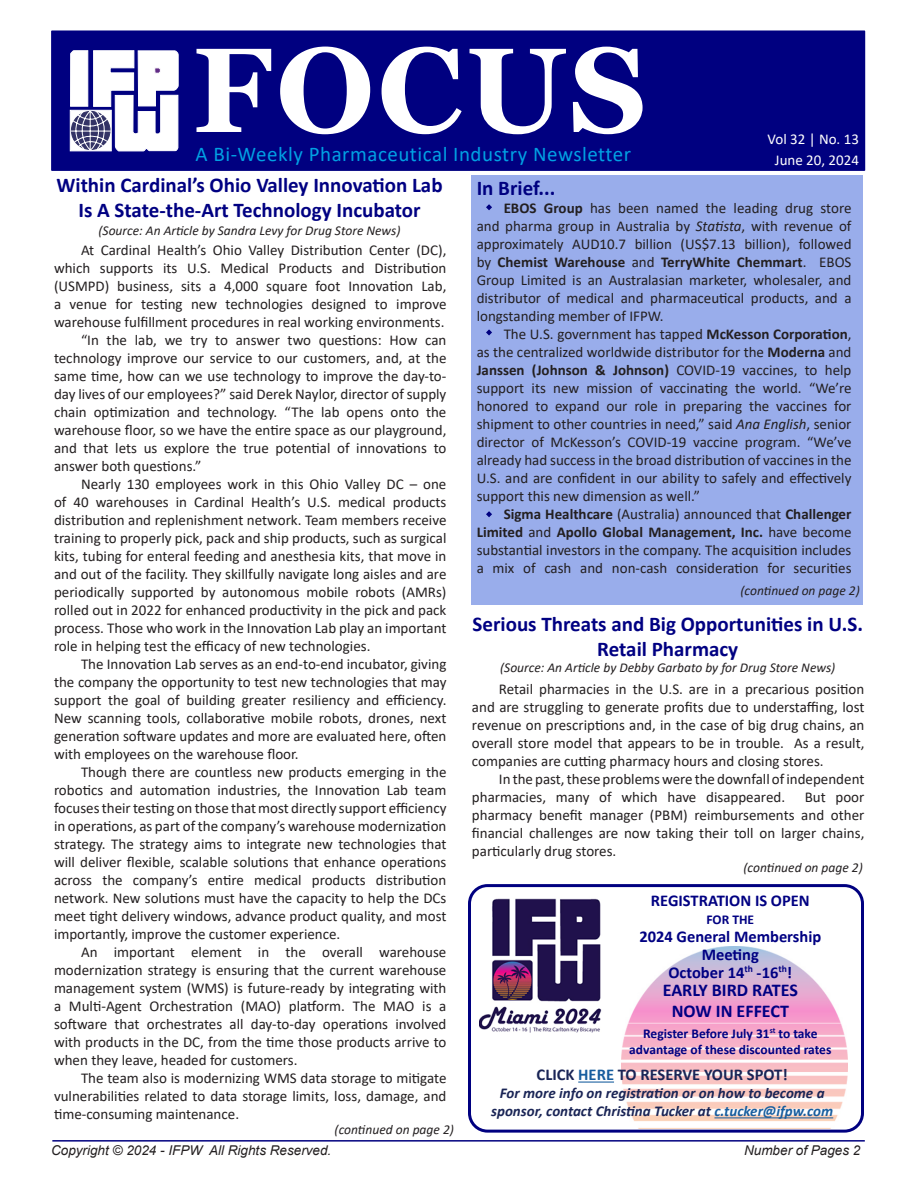
<style>
.page{position:relative;width:918px;height:1188px;background:#fff}
.page>*{position:absolute;margin:0;border:0;box-sizing:border-box;transform-origin:0 0}
.t1{font:700 120px "Georgia";letter-spacing:.025em;color:#fff}
.t2{font:700 21px/25.2px "Calibri";color:#000082;text-align:center}
.t3{font:21px "Calibri";letter-spacing:.025em;color:#00a1e3}
.t4{font:700 21px "Calibri";color:#000080}
.t5{font:700 18px "Calibri";color:#000082}
.t6{font:700 16.5px/18px "Calibri";color:#000082;text-align:center}
.t7{font:700 16.5px "Calibri";color:#1a2556}
.t8{font:15px/18px "Calibri";color:#231f20;text-align:justify}
.t9{font:italic 700 15px "Calibri";color:#1a2556}
.Source{font:15px "Calibri";color:#fff}
.t10{font:italic 13.5px "Calibri";color:#231f20}
.t11{font:700 13.5px/16.5px "Calibri";color:#000082;text-align:center}
.t12{font:italic 13.5px "Arial";color:#231f20}
.s1{font-weight:700}
.s2{font-style:italic}
.s3{color:#175d9e}
</style>
<div class="page">
<div style="left:472px;top:176px;width:391px;height:429px;background:#99adeb"></div>
<div style="left:51px;top:30px;width:814px;height:141px;background:#000080;border:2px solid #000080"></div>
<svg style="left:486px;top:204px;width:6px;height:7px"></svg>
<svg style="left:486px;top:329px;width:6px;height:7px"></svg>
<svg style="left:486px;top:511px;width:6px;height:7px"></svg>
<hr style="left:52px;top:1140px;width:813px;height:2px;background:#000080">
<svg style="left:70px;top:50px;width:109px;height:101px;background:#cacae0"></svg>
<img style="left:621px;top:946px;width:226px;height:183px">
<hr style="left:578px;top:1082px;width:36px;height:1px;background:#175d9e">
<hr style="left:714px;top:1117px;width:119px;height:1px;background:#175d9e">
<img style="left:480px;top:898px;width:122px;height:135px">
<div style="left:468px;top:884px;width:396px;height:249px;border:3px solid #000080;border-radius:18px"></div>
<p class="t1" style="left:192px;top:13px;width:456px">FOCUS</p>
<p class="t3" style="left:195px;top:140px;width:437px">A Bi-Weekly Pharmaceutical Industry Newsletter</p>
<p class="Source" style="left:775px;top:149px;width:86px">June 20, 2024</p>
<p class="Source" style="left:768px;top:128px;width:93px">Vol 32 | No. 13</p>
<p class="t2" style="left:56px;top:172px;width:388px">Within Cardinal’s Ohio Valley Innovation Lab<br>Is A State-the-Art Technology Incubator</p>
<p class="t10" style="left:99px;top:221px;width:304px">(Source: An Article by Sandra Levy for Drug Store News)</p>
<p class="t8" style="left:54px;top:241px;width:394px;text-indent:27px">At Cardinal Health’s Ohio Valley Distribution Center (DC), which supports its U.S. Medical Products and Distribution (USMPD) business, sits a 4,000 square foot Innovation Lab, a venue for testing new technologies designed to improve warehouse fulfillment procedures in real working environments.</p>
<p class="t8" style="left:54px;top:331px;width:394px;text-indent:27px">“In the lab, we try to answer two questions: How can technology improve our service to our customers, and, at the same time, how can we use technology to improve the day-to&shy;day lives of our employees?” said Derek Naylor, director of supply chain optimization and technology. “The lab opens onto the warehouse floor, so we have the entire space as our playground, and that lets us explore the true potential of innovations to answer both questions.”</p>
<p class="t8" style="left:54px;top:475px;width:394px;text-indent:27px">Nearly 130 employees work in this Ohio Valley DC – one of 40 warehouses in Cardinal Health’s U.S. medical products distribution and replenishment network. Team members receive training to properly pick, pack and ship products, such as surgical kits, tubing for enteral feeding and anesthesia kits, that move in and out of the facility. They skillfully navigate long aisles and are periodically supported by autonomous mobile robots (AMRs) rolled out in 2022 for enhanced productivity in the pick and pack process. Those who work in the Innovation Lab play an important role in helping test the efficacy of new technologies.</p>
<p class="t8" style="left:54px;top:655px;width:394px;text-indent:27px">The Innovation Lab serves as an end-to-end incubator, giving the company the opportunity to test new technologies that may support the goal of building greater resiliency and efficiency.<br>New scanning tools, collaborative mobile robots, drones, next generation software updates and more are evaluated here, often with employees on the warehouse floor.</p>
<p class="t8" style="left:54px;top:763px;width:394px;text-indent:27px">Though there are countless new products emerging in the robotics and automation industries, the Innovation Lab team focuses their testing on those that most directly support efficiency in operations, as part of the company’s warehouse modernization strategy. The strategy aims to integrate new technologies that will deliver flexible, scalable solutions that enhance operations across the company’s entire medical products distribution network. New solutions must have the capacity to help the DCs meet tight delivery windows, advance product quality, and most importantly, improve the customer experience.</p>
<p class="t8" style="left:54px;top:943px;width:394px;text-indent:27px">An important element in the overall warehouse modernization strategy is ensuring that the current warehouse management system (WMS) is future-ready by integrating with a Multi-Agent Orchestration (MAO) platform. The MAO is a software that orchestrates all day-to-day operations involved with products in the DC, from the time those products arrive to when they leave, headed for customers.</p>
<p class="t8" style="left:54px;top:1069px;width:394px;text-indent:27px">The team also is modernizing WMS data storage to mitigate vulnerabilities related to data storage limits, loss, damage, and time-consuming maintenance.</p>
<p class="t10" style="left:335px;top:1120px;width:121px">(continued on page 2)</p>
<p class="t4" style="left:477px;top:173px;width:80px">In Brief...</p>
<p class="t8" style="left:477px;top:199px;width:376px;text-indent:27px"><span class="s1">EBOS Group</span> has been named the leading drug store and pharma group in Australia by <span class="s2">Statista</span>, with revenue of approximately AUD10.7 billion (US$7.13 billion), followed by <span class="s1">Chemist Warehouse</span> and <span class="s1">TerryWhite Chemmart</span>. EBOS Group Limited is an Australasian marketer, wholesaler, and distributor of medical and pharmaceutical products, and a longstanding member of IFPW.</p>
<p class="t8" style="left:477px;top:325px;width:376px;text-indent:27px">The U.S. government has tapped <span class="s1">McKesson Corporation</span>, as the centralized worldwide distributor for the <span class="s1">Moderna</span> and <span class="s1">Janssen (Johnson &amp; Johnson)</span> COVID-19 vaccines, to help support its new mission of vaccinating the world. “We’re honored to expand our role in preparing the vaccines for shipment to other countries in need,” said <span class="s2">Ana English</span>, senior director of McKesson’s COVID-19 vaccine program. “We’ve already had success in the broad distribution of vaccines in the U.S. and are confident in our ability to safely and effectively support this new dimension as well.”</p>
<p class="t8" style="left:477px;top:505px;width:376px;text-indent:27px"><span class="s1">Sigma Healthcare</span> (Australia) announced that <span class="s1">Challenger Limited</span> and <span class="s1">Apollo Global Management, Inc.</span> have become substantial investors in the company. The acquisition includes a mix of cash and non-cash consideration for securities</p>
<p class="t10" style="left:741px;top:581px;width:121px">(continued on page 2)</p>
<p class="t2" style="left:473px;top:611px;width:392px">Serious Threats and Big Opportunities in U.S.<br>Retail Pharmacy</p>
<p class="t10" style="left:500px;top:658px;width:337px">(Source: An Article by Debby Garbato by for Drug Store News)</p>
<p class="t8" style="left:472px;top:680px;width:394px;text-indent:27px">Retail pharmacies in the U.S. are in a precarious position and are struggling to generate profits due to understaffing, lost revenue on prescriptions and, in the case of big drug chains, an overall store model that appears to be in trouble. As a result, companies are cutting pharmacy hours and closing stores.</p>
<p class="t8" style="left:472px;top:770px;width:394px;text-indent:27px">In the past, these problems were the downfall of independent pharmacies, many of which have disappeared.</p>
<p class="t8" style="left:472px;top:788px;width:394px;text-indent:333px">But poor pharmacy benefit manager (PBM) reimbursements and other financial challenges are now taking their toll on larger chains, particularly drug stores.</p>
<p class="t10" style="left:744px;top:859px;width:121px">(continued on page 2)</p>
<p class="t6" style="left:651px;top:891px;width:160px">REGISTRATION IS OPEN</p>
<p class="t11" style="left:707px;top:911px;width:49px">FOR THE</p>
<p class="t6" style="left:639px;top:927px;width:183px">2024 General Membership<br>Meeting</p>
<p class="t6" style="left:668px;top:963px;width:125px">October 14<sup>th</sup> -16<sup>th</sup>!</p>
<p class="t5" style="left:663px;top:977px;width:137px">EARLY BIRD RATES</p>
<p class="t5" style="left:672px;top:998px;width:119px">NOW IN EFFECT</p>
<p class="t11" style="left:629px;top:1025px;width:204px">Register Before July 31<sup>st</sup> to take advantage of these discounted rates</p>
<p class="t7" style="left:537px;top:1063px;width:253px">CLICK <span class="s3">HERE</span> TO RESERVE YOUR SPOT!</p>
<p class="t9" style="left:500px;top:1083px;width:326px">For more info on registration or on how to become a</p>
<p class="t9" style="left:491px;top:1101px;width:344px">sponsor, contact Christina Tucker at <span class="s3">c.tucker@ifpw.com</span></p>
<p class="t12" style="left:51px;top:1141px;width:282px">Copyright © 2024 - IFPW All Rights Reserved.</p>
<p class="t12" style="left:744px;top:1141px;width:118px">Number of Pages 2</p>
</div>
